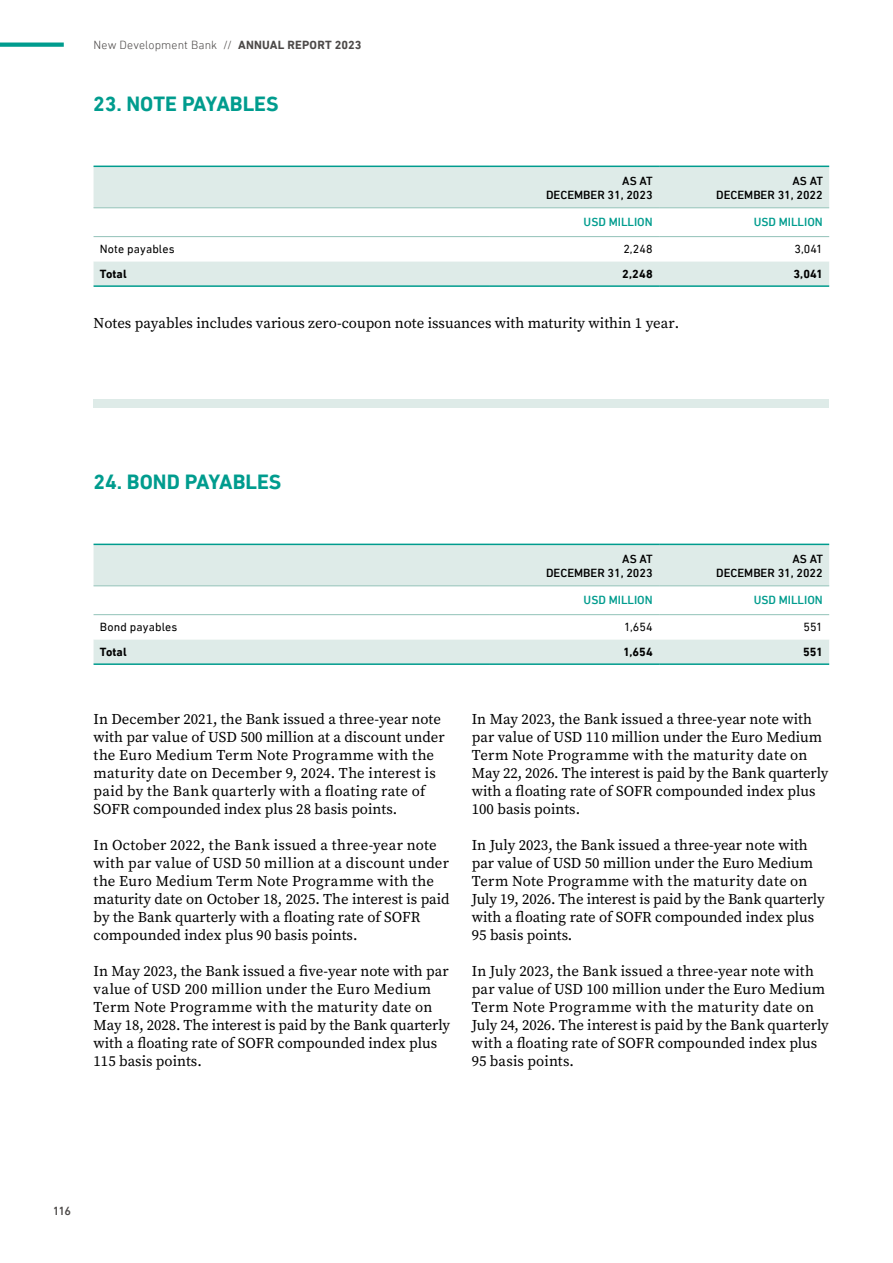
<style>
.page{position:relative;width:893px;height:1263px;background:#fff}
.page>*{position:absolute;margin:0;border:0;box-sizing:border-box;transform-origin:0 0}
.t1{font:700 21px "DIN Next LT Pro";color:#009c8e}
.t2{font:15px/18px "Source Serif Variable";color:#000}
.t3{font:500 12px/14.4px "DIN Next LT Pro";color:#000;text-align:right}
.t4{font:12px "DIN Next LT Pro";letter-spacing:.015em;color:#000}
.t5{font:500 12px "DIN Next LT Pro";color:#009c8e}
.t6{font:300 12px "DIN Next LT Pro";letter-spacing:.01em;color:#4c4948}
.t7{font:700 12px "DIN Next LT Pro";letter-spacing:.01em;color:#000}
.t8{font:500 12px "DIN Next LT Pro";color:#4c4948}
.s1{font-weight:700}
</style>
<div class="page">
<div style="left:94px;top:167px;width:735px;height:118px;background:#deebe8"></div>
<svg style="left:94px;top:209px;width:735px;height:52px"></svg>
<hr style="left:94px;top:166px;width:395px;height:1px;background:#009c8e">
<hr style="left:659px;top:166px;width:170px;height:1px;background:#009c8e">
<hr style="left:489px;top:166px;width:170px;height:1px;background:#009c8e">
<hr style="left:94px;top:208px;width:395px;height:1px;background:#92c2b8">
<hr style="left:489px;top:208px;width:170px;height:1px;background:#92c2b8">
<hr style="left:659px;top:208px;width:170px;height:1px;background:#92c2b8">
<hr style="left:94px;top:285px;width:395px;height:2px;background:#009c8e">
<hr style="left:659px;top:285px;width:170px;height:2px;background:#009c8e">
<hr style="left:489px;top:285px;width:170px;height:2px;background:#009c8e">
<hr style="left:94px;top:236px;width:395px;height:1px;background:#92c2b8">
<hr style="left:659px;top:236px;width:170px;height:1px;background:#92c2b8">
<hr style="left:489px;top:236px;width:170px;height:1px;background:#92c2b8">
<div style="left:94px;top:545px;width:735px;height:118px;background:#deebe8"></div>
<svg style="left:94px;top:587px;width:735px;height:52px"></svg>
<hr style="left:94px;top:544px;width:395px;height:1px;background:#009c8e">
<hr style="left:659px;top:544px;width:170px;height:1px;background:#009c8e">
<hr style="left:489px;top:544px;width:170px;height:1px;background:#009c8e">
<hr style="left:94px;top:586px;width:395px;height:1px;background:#92c2b8">
<hr style="left:489px;top:586px;width:170px;height:1px;background:#92c2b8">
<hr style="left:659px;top:586px;width:170px;height:1px;background:#92c2b8">
<hr style="left:94px;top:663px;width:395px;height:2px;background:#009c8e">
<hr style="left:659px;top:663px;width:170px;height:2px;background:#009c8e">
<hr style="left:489px;top:663px;width:170px;height:2px;background:#009c8e">
<hr style="left:94px;top:614px;width:395px;height:1px;background:#92c2b8">
<hr style="left:659px;top:614px;width:170px;height:1px;background:#92c2b8">
<hr style="left:489px;top:614px;width:170px;height:1px;background:#92c2b8">
<div style="left:94px;top:400px;width:735px;height:8px;background:#deebe8"></div>
<svg style="left:0;top:43px;width:64px;height:4px"></svg>
<p class="t6" style="left:94px;top:38px;width:269px">New Development Bank // <span class="s1">ANNUAL REPORT 2023</span></p>
<h1 class="t1" style="left:93px;top:92px;width:187px">23. NOTE PAYABLES</h1>
<p class="t3" style="left:546px;top:174px;width:108px">AS AT<br>DECEMBER 31, 2023</p>
<p class="t3" style="left:716px;top:174px;width:108px">AS AT<br>DECEMBER 31, 2022</p>
<p class="t5" style="left:584px;top:215px;width:71px">USD MILLION</p>
<p class="t5" style="left:754px;top:215px;width:71px">USD MILLION</p>
<p class="t4" style="left:100px;top:242px;width:76px">Note payables</p>
<p class="t4" style="left:623px;top:242px;width:31px">2,248</p>
<p class="t4" style="left:794px;top:242px;width:30px">3,041</p>
<p class="t7" style="left:100px;top:267px;width:28px">Total</p>
<p class="t7" style="left:622px;top:267px;width:32px">2,248</p>
<p class="t7" style="left:793px;top:267px;width:31px">3,041</p>
<p class="t2" style="left:94px;top:314px;width:587px">Notes payables includes various zero-coupon note issuances with maturity within 1 year.</p>
<h1 class="t1" style="left:94px;top:470px;width:189px">24. BOND PAYABLES</h1>
<p class="t3" style="left:546px;top:552px;width:108px">AS AT<br>DECEMBER 31, 2023</p>
<p class="t3" style="left:716px;top:552px;width:108px">AS AT<br>DECEMBER 31, 2022</p>
<p class="t5" style="left:584px;top:593px;width:71px">USD MILLION</p>
<p class="t5" style="left:754px;top:593px;width:71px">USD MILLION</p>
<p class="t4" style="left:100px;top:620px;width:79px">Bond payables</p>
<p class="t4" style="left:624px;top:620px;width:30px">1,654</p>
<p class="t4" style="left:803px;top:620px;width:21px">551</p>
<p class="t7" style="left:100px;top:645px;width:28px">Total</p>
<p class="t7" style="left:623px;top:645px;width:31px">1,654</p>
<p class="t7" style="left:803px;top:645px;width:21px">551</p>
<p class="t2" style="left:94px;top:710px;width:353px">In December 2021, the Bank issued a three-year note with par value of USD 500 million at a discount under the Euro Medium Term Note Programme with the maturity date on December 9, 2024. The interest is paid by the Bank quarterly with a floating rate of SOFR compounded index plus 28 basis points.</p>
<p class="t2" style="left:94px;top:836px;width:358px">In October 2022, the Bank issued a three-year note with par value of USD 50 million at a discount under the Euro Medium Term Note Programme with the maturity date on October 18, 2025. The interest is paid by the Bank quarterly with a floating rate of SOFR compounded index plus 90 basis points.</p>
<p class="t2" style="left:94px;top:962px;width:358px">In May 2023, the Bank issued a five-year note with par value of USD 200 million under the Euro Medium Term Note Programme with the maturity date on May 18, 2028. The interest is paid by the Bank quarterly with a floating rate of SOFR compounded index plus 115 basis points.</p>
<p class="t2" style="left:472px;top:710px;width:358px">In May 2023, the Bank issued a three-year note with par value of USD 110 million under the Euro Medium Term Note Programme with the maturity date on May 22, 2026. The interest is paid by the Bank quarterly with a floating rate of SOFR compounded index plus 100 basis points.</p>
<p class="t2" style="left:472px;top:836px;width:354px">In July 2023, the Bank issued a three-year note with par value of USD 50 million under the Euro Medium Term Note Programme with the maturity date on July 19, 2026. The interest is paid by the Bank quarterly with a floating rate of SOFR compounded index plus 95 basis points.</p>
<p class="t2" style="left:472px;top:962px;width:359px">In July 2023, the Bank issued a three-year note with par value of USD 100 million under the Euro Medium Term Note Programme with the maturity date on July 24, 2026. The interest is paid by the Bank quarterly with a floating rate of SOFR compounded index plus 95 basis points.</p>
<p class="t8" style="left:53px;top:1204px;width:20px">116</p>
</div>
